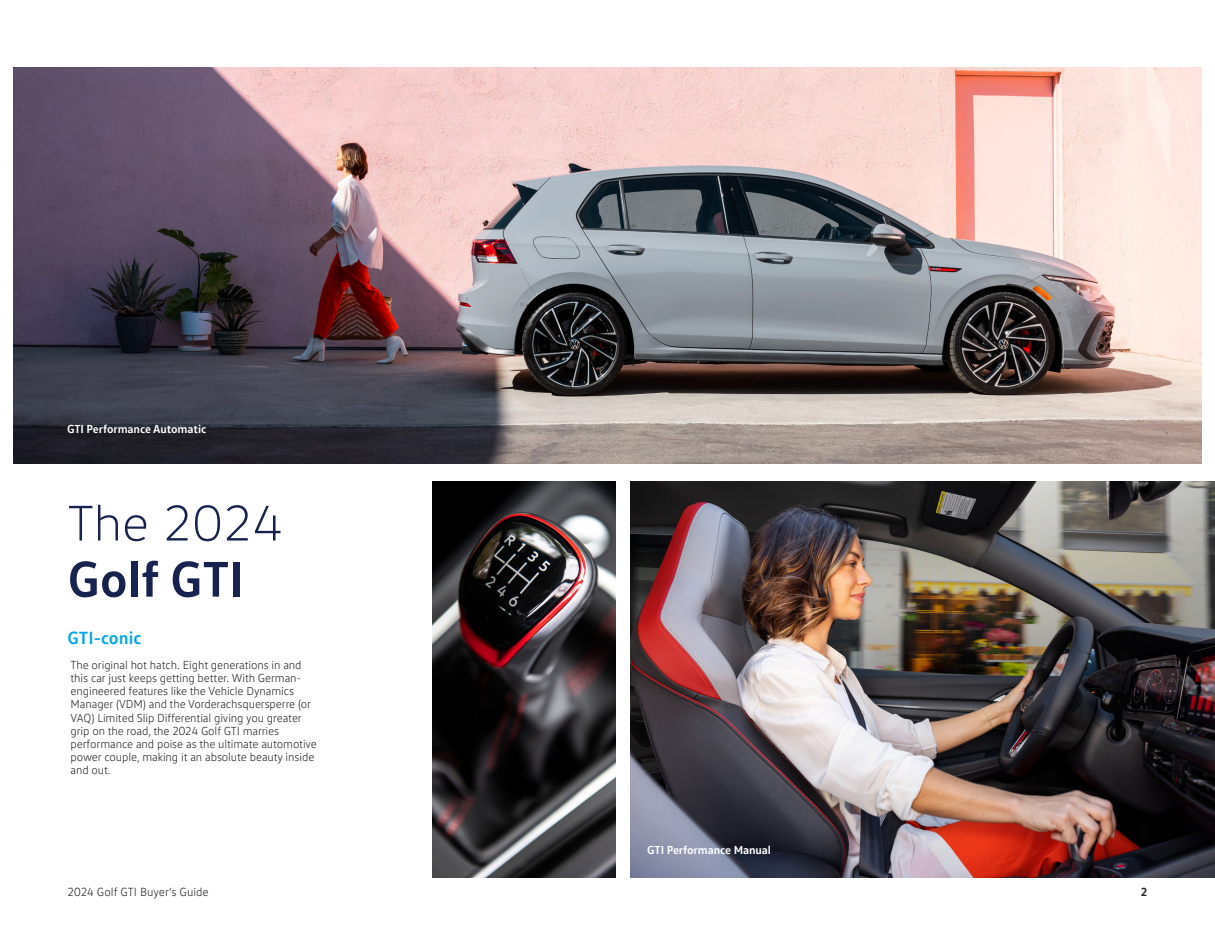
<style>
.page{position:relative;width:1215px;height:945px;background:#fff}
.page>*{position:absolute;margin:0;border:0;box-sizing:border-box;transform-origin:0 0}
.Heading_34pt{font:300 51px "VW Head";color:#17224e}
.Heading_34pt-2{font:700 51px "VW Text";color:#17224e}
.t1{font:700 18px "VW Text";color:#00a8e5}
.t2{font:300 12px "VW Text";color:#231f20}
.t3{font:700 12px "VW Text";color:#231f20}
.Body_copy_8pt{font:300 11.85px/13px "VW Text";letter-spacing:-.01em;color:#231f20}
.Body_copy_8pt-2{font:700 11.85px "VW Text";letter-spacing:-.01em;color:#fff}
</style>
<div class="page">
<img style="left:14px;top:68px;width:1188px;height:396px">
<img style="left:630px;top:481px;width:585px;height:397px">
<img style="left:433px;top:481px;width:183px;height:397px">
<p class="Body_copy_8pt-2" style="left:67px;top:421px;width:141px">GTI Performance Automatic</p>
<p class="Heading_34pt" style="left:68px;top:493px;width:217px">The 2024</p>
<p class="Heading_34pt-2" style="left:68px;top:546px;width:178px">Golf GTI</p>
<p class="t1" style="left:68px;top:626px;width:76px">GTI-conic</p>
<p class="Body_copy_8pt" style="left:71px;top:659px;width:248px">The original hot hatch. Eight generations in and this car just keeps getting better. With German&shy;engineered features like the Vehicle Dynamics Manager (VDM) and the Vorderachsquersperre (or VAQ) Limited Slip Differential giving you greater grip on the road, the 2024 Golf GTI marries performance and poise as the ultimate automotive power couple, making it an absolute beauty inside and out.</p>
<p class="Body_copy_8pt-2" style="left:647px;top:842px;width:125px">GTI Performance Manual</p>
<p class="t2" style="left:68px;top:884px;width:143px">2024 Golf GTI Buyer’s Guide</p>
<p class="t3" style="left:1141px;top:884px;width:8px">2</p>
</div>
